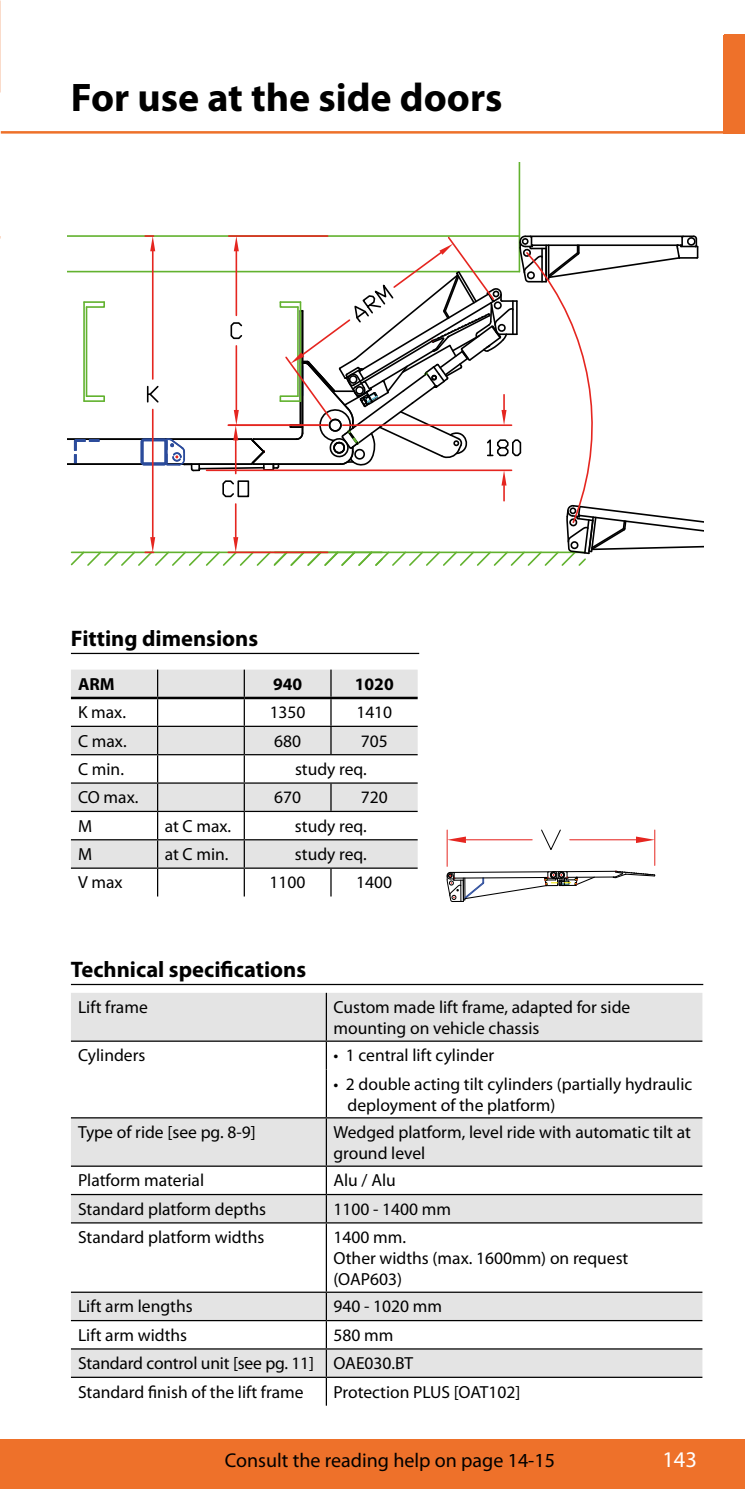
<style>
.page{position:relative;width:745px;height:1489px;background:#fff}
.page>*{position:absolute;margin:0;border:0;box-sizing:border-box;transform-origin:0 0}
.t1{font:700 40px "Myriad Pro";color:#000}
.t2{font:700 22.5px "Myriad Pro";color:#000}
.t3{font:22.5px "Myriad Pro";color:#fff}
.t4{font:20px "Myriad Pro";color:#000}
.t5{font:17.5px/21px "Myriad Pro";color:#000}
.t6{font:700 17.5px "Myriad Pro";color:#000}
</style>
<div class="page">
<div style="left:0;top:1439px;width:744px;height:49px;background:#ee712a"></div>
<svg style="left:446px;top:870px;width:209px;height:32px"></svg>
<hr style="left:446px;top:830px;width:1px;height:36px;background:#e52620">
<hr style="left:653px;top:830px;width:2px;height:35px;background:#e52620">
<hr style="left:465px;top:839px;width:67px;height:1px;background:#e52620">
<hr style="left:569px;top:839px;width:66px;height:1px;background:#e52620">
<svg style="left:447px;top:836px;width:18px;height:7px"></svg>
<svg style="left:635px;top:836px;width:19px;height:7px"></svg>
<svg style="left:541px;top:829px;width:20px;height:21px"></svg>
<svg style="left:68px;top:234px;width:634px;height:332px"></svg>
<hr style="left:71px;top:652px;width:348px;height:2px;background:#000">
<hr style="left:71px;top:983px;width:631px;height:2px;background:#000">
<hr style="left:1px;top:131px;width:743px;height:3px;background:#ee712a">
<svg style="left:71px;top:669px;width:346px;height:198px;fill:#e4e4e4"></svg>
<hr style="left:243px;top:669px;width:2px;height:27px;background:#000">
<hr style="left:243px;top:699px;width:2px;height:26px;background:#000">
<hr style="left:71px;top:725px;width:86px;height:2px;background:#000">
<hr style="left:157px;top:725px;width:87px;height:2px;background:#000">
<hr style="left:244px;top:725px;width:87px;height:2px;background:#000">
<hr style="left:243px;top:727px;width:2px;height:27px;background:#000">
<hr style="left:331px;top:725px;width:86px;height:2px;background:#000">
<svg style="left:330px;top:669px;width:1px;height:85px"></svg>
<hr style="left:71px;top:754px;width:86px;height:1px;background:#000">
<hr style="left:157px;top:754px;width:87px;height:1px;background:#000">
<hr style="left:244px;top:754px;width:87px;height:1px;background:#000">
<hr style="left:243px;top:755px;width:2px;height:27px;background:#000">
<hr style="left:331px;top:754px;width:86px;height:1px;background:#000">
<hr style="left:71px;top:782px;width:86px;height:1px;background:#000">
<hr style="left:157px;top:782px;width:87px;height:1px;background:#000">
<hr style="left:244px;top:782px;width:87px;height:1px;background:#000">
<hr style="left:243px;top:783px;width:2px;height:27px;background:#000">
<hr style="left:331px;top:782px;width:86px;height:1px;background:#000">
<svg style="left:330px;top:783px;width:1px;height:27px"></svg>
<hr style="left:71px;top:810px;width:86px;height:2px;background:#000">
<hr style="left:157px;top:810px;width:87px;height:2px;background:#000">
<hr style="left:244px;top:810px;width:87px;height:2px;background:#000">
<hr style="left:243px;top:812px;width:2px;height:27px;background:#000">
<hr style="left:331px;top:810px;width:86px;height:2px;background:#000">
<hr style="left:71px;top:839px;width:86px;height:1px;background:#000">
<hr style="left:157px;top:839px;width:87px;height:1px;background:#000">
<hr style="left:244px;top:839px;width:87px;height:1px;background:#000">
<hr style="left:243px;top:840px;width:2px;height:27px;background:#000">
<hr style="left:331px;top:839px;width:86px;height:1px;background:#000">
<hr style="left:71px;top:867px;width:86px;height:1px;background:#000">
<hr style="left:157px;top:867px;width:87px;height:1px;background:#000">
<svg style="left:157px;top:669px;width:1px;height:227px"></svg>
<hr style="left:244px;top:867px;width:87px;height:1px;background:#000">
<hr style="left:243px;top:868px;width:2px;height:28px;background:#000">
<hr style="left:331px;top:867px;width:86px;height:1px;background:#000">
<svg style="left:330px;top:868px;width:1px;height:28px"></svg>
<hr style="left:71px;top:696px;width:86px;height:3px;background:#000">
<hr style="left:157px;top:696px;width:87px;height:3px;background:#000">
<hr style="left:244px;top:696px;width:87px;height:3px;background:#000">
<hr style="left:331px;top:696px;width:86px;height:3px;background:#000">
<svg style="left:71px;top:993px;width:631px;height:172px;fill:#e4e4e4"></svg>
<svg style="left:71px;top:1166px;width:631px;height:1px"></svg>
<svg style="left:71px;top:1195px;width:631px;height:181px"></svg>
<svg style="left:71px;top:1377px;width:631px;height:1px"></svg>
<hr style="left:325px;top:992px;width:2px;height:48px;background:#000">
<hr style="left:71px;top:1040px;width:255px;height:1px;background:#000">
<hr style="left:326px;top:1040px;width:376px;height:1px;background:#000">
<hr style="left:325px;top:1041px;width:2px;height:28px;background:#000">
<hr style="left:325px;top:1069px;width:2px;height:48px;background:#000">
<hr style="left:71px;top:1117px;width:255px;height:1px;background:#000">
<hr style="left:326px;top:1117px;width:376px;height:1px;background:#000">
<hr style="left:325px;top:1118px;width:2px;height:47px;background:#000">
<hr style="left:71px;top:1165px;width:255px;height:1px;background:#000">
<hr style="left:326px;top:1165px;width:376px;height:1px;background:#000">
<hr style="left:325px;top:1166px;width:2px;height:27px;background:#000">
<hr style="left:71px;top:1193px;width:255px;height:2px;background:#000">
<hr style="left:326px;top:1193px;width:376px;height:2px;background:#000">
<hr style="left:325px;top:1195px;width:2px;height:27px;background:#000">
<hr style="left:71px;top:1222px;width:255px;height:1px;background:#000">
<hr style="left:326px;top:1222px;width:376px;height:1px;background:#000">
<hr style="left:325px;top:1223px;width:2px;height:68px;background:#000">
<hr style="left:71px;top:1291px;width:255px;height:1px;background:#000">
<hr style="left:326px;top:1291px;width:376px;height:1px;background:#000">
<hr style="left:325px;top:1292px;width:2px;height:27px;background:#000">
<hr style="left:71px;top:1319px;width:255px;height:2px;background:#000">
<hr style="left:326px;top:1319px;width:376px;height:2px;background:#000">
<hr style="left:325px;top:1321px;width:2px;height:27px;background:#000">
<hr style="left:71px;top:1376px;width:255px;height:1px;background:#000">
<hr style="left:326px;top:1376px;width:376px;height:1px;background:#000">
<hr style="left:71px;top:1348px;width:255px;height:1px;background:#000">
<hr style="left:326px;top:1348px;width:376px;height:1px;background:#000">
<hr style="left:325px;top:1349px;width:2px;height:27px;background:#000">
<hr style="left:325px;top:1377px;width:2px;height:28px;background:#000">
<div style="left:723px;top:35px;width:21px;height:98px;background:#ee712a"></div>
<h1 class="t1" style="left:71px;top:71px;width:433px">For use at the side doors</h1>
<p class="t2" style="left:71px;top:623px;width:188px">Fitting dimensions</p>
<p class="t6" style="left:78px;top:672px;width:38px">ARM</p>
<p class="t6" style="left:273px;top:672px;width:31px">940</p>
<p class="t6" style="left:354px;top:672px;width:40px">1020</p>
<p class="t5" style="left:78px;top:701px;width:49px">K max.</p>
<p class="t5" style="left:269px;top:701px;width:37px">1350</p>
<p class="t5" style="left:356px;top:701px;width:37px">1410</p>
<p class="t5" style="left:78px;top:730px;width:50px">C max.</p>
<p class="t5" style="left:274px;top:730px;width:28px">680</p>
<p class="t5" style="left:360px;top:730px;width:28px">705</p>
<p class="t5" style="left:78px;top:758px;width:47px">C min.</p>
<p class="t5" style="left:295px;top:758px;width:73px">study req.</p>
<p class="t5" style="left:78px;top:786px;width:62px">CO max.</p>
<p class="t5" style="left:274px;top:786px;width:28px">670</p>
<p class="t5" style="left:360px;top:786px;width:28px">720</p>
<p class="t5" style="left:78px;top:815px;width:16px">M</p>
<p class="t5" style="left:164px;top:815px;width:68px">at C max.</p>
<p class="t5" style="left:295px;top:815px;width:73px">study req.</p>
<p class="t5" style="left:78px;top:843px;width:16px">M</p>
<p class="t5" style="left:164px;top:843px;width:65px">at C min.</p>
<p class="t5" style="left:295px;top:843px;width:73px">study req.</p>
<p class="t5" style="left:78px;top:871px;width:46px">V max</p>
<p class="t5" style="left:269px;top:871px;width:37px">1100</p>
<p class="t5" style="left:356px;top:871px;width:37px">1400</p>
<p class="t2" style="left:71px;top:954px;width:236px">Technical specifications</p>
<p class="t5" style="left:78px;top:996px;width:71px">Lift frame</p>
<p class="t5" style="left:333px;top:996px;width:298px">Custom made lift frame, adapted for side mounting on vehicle chassis</p>
<p class="t5" style="left:78px;top:1044px;width:69px">Cylinders</p>
<p class="t5" style="left:333px;top:1044px;width:162px">• 1 central lift cylinder</p>
<p class="t5" style="left:347px;top:1073px;width:346px;text-indent:-14px">• 2 double acting tilt cylinders (partially hydraulic deployment of the platform)</p>
<p class="t5" style="left:78px;top:1121px;width:179px">Type of ride [see pg. 8-9]</p>
<p class="t5" style="left:333px;top:1121px;width:359px">Wedged platform, level ride with automatic tilt at ground level</p>
<p class="t5" style="left:78px;top:1169px;width:127px">Platform material</p>
<p class="t5" style="left:333px;top:1169px;width:64px">Alu / Alu</p>
<p class="t5" style="left:78px;top:1197px;width:189px">Standard platform depths</p>
<p class="t5" style="left:333px;top:1197px;width:119px">1100 - 1400 mm</p>
<p class="t5" style="left:78px;top:1226px;width:188px">Standard platform widths</p>
<p class="t5" style="left:333px;top:1226px;width:296px">1400 mm.<br>Other widths (max. 1600mm) on request (OAP603)</p>
<p class="t5" style="left:78px;top:1295px;width:116px">Lift arm lengths</p>
<p class="t5" style="left:333px;top:1295px;width:110px">940 - 1020 mm</p>
<p class="t5" style="left:78px;top:1323px;width:110px">Lift arm widths</p>
<p class="t5" style="left:78px;top:1320px;width:336px;line-height:28.2px;text-indent:255px">580 mm<br>Standard control unit [see pg. 11] OAE030.BT<br>Standard finish of the lift frame</p>
<p class="t5" style="left:333px;top:1380px;width:188px">Protection PLUS [OAT102]</p>
<p class="t4" style="left:224px;top:1447px;width:331px">Consult the reading help on page 14-15</p>
<p class="t3" style="left:662px;top:1445px;width:36px">143</p>
</div>
